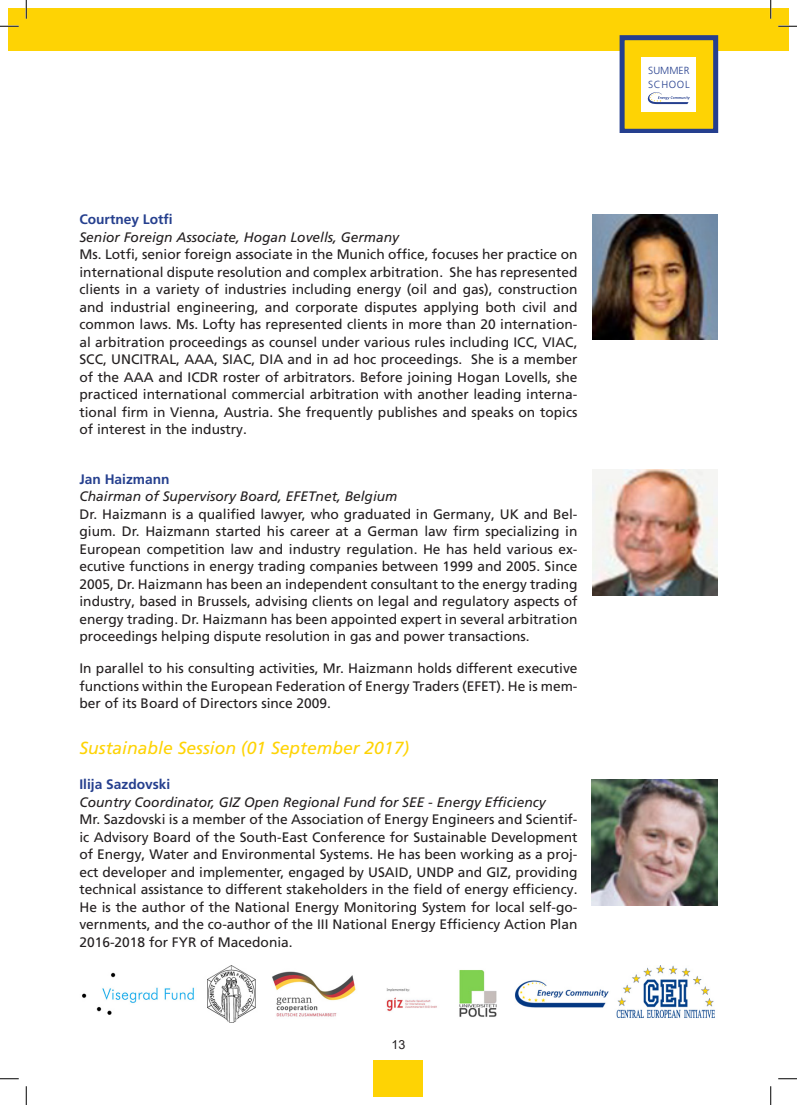
<style>
.page{position:relative;width:797px;height:1105px;background:#fff}
.page>*{position:absolute;margin:0;border:0;box-sizing:border-box;transform-origin:0 0}
.Tekst_najava{font:italic 17.5px "Frutiger LT Pro";color:#fed304}
.Tekst{font:13.75px/17.5px "Frutiger LT Pro";color:#231f20;text-align:justify}
.Autor_podaci{font:italic 13.75px "Frutiger LT Pro";color:#231f20}
.Autor{font:700 13.75px "Frutiger LT Pro";color:#253f8e}
.t1{font:12.5px "Arial";color:#231f20}
.t2{font:300 10.25px/14.4px "Frutiger LT Pro";letter-spacing:.03em;color:#253f8e}
</style>
<div class="page">
<div style="left:26px;top:9px;width:762px;height:42px;background:#fed304"></div>
<div style="left:373px;top:1060px;width:50px;height:36px;background:#fed304"></div>
<svg style="left:619px;top:35px;width:99px;height:97px"></svg>
<img style="left:82px;top:966px;width:633px;height:57px">
<div style="left:9px;top:9px;width:17px;height:42px;background:#fed304"></div>
<img style="left:592px;top:214px;width:125px;height:125px">
<img style="left:592px;top:470px;width:125px;height:126px">
<img style="left:591px;top:779px;width:126px;height:126px">
<svg style="left:0;top:25px;width:19px;height:2px"></svg>
<svg style="left:778px;top:25px;width:19px;height:2px"></svg>
<svg style="left:0;top:1078px;width:19px;height:1px"></svg>
<svg style="left:778px;top:1078px;width:19px;height:1px"></svg>
<svg style="left:25px;top:0;width:2px;height:19px"></svg>
<svg style="left:25px;top:1086px;width:2px;height:19px"></svg>
<svg style="left:770px;top:0;width:1px;height:19px"></svg>
<svg style="left:770px;top:1086px;width:1px;height:19px"></svg>
<p class="Autor" style="left:79px;top:212px;width:95px">Courtney Lotfi</p>
<p class="Autor_podaci" style="left:79px;top:229px;width:321px">Senior Foreign Associate, Hogan Lovells, Germany</p>
<p class="Tekst" style="left:79px;top:246px;width:499px">Ms. Lotfi, senior foreign associate in the Munich office, focuses her practice on international dispute resolution and complex arbitration. She has represented clients in a variety of industries including energy (oil and gas), construction and industrial engineering, and corporate disputes applying both civil and common laws. Ms. Lofty has represented clients in more than 20 internation&shy;al arbitration proceedings as counsel under various rules including ICC, VIAC, SCC, UNCITRAL, AAA, SIAC, DIA and in ad hoc proceedings. She is a member of the AAA and ICDR roster of arbitrators. Before joining Hogan Lovells, she practiced international commercial arbitration with another leading interna&shy;tional firm in Vienna, Austria. She frequently publishes and speaks on topics of interest in the industry.</p>
<p class="Autor" style="left:79px;top:471px;width:92px">Jan Haizmann</p>
<p class="Autor_podaci" style="left:79px;top:488px;width:319px">Chairman of Supervisory Board, EFETnet, Belgium</p>
<p class="Tekst" style="left:79px;top:505px;width:499px">Dr. Haizmann is a qualified lawyer, who graduated in Germany, UK and Bel&shy;gium. Dr. Haizmann started his career at a German law firm specializing in European competition law and industry regulation. He has held various ex&shy;ecutive functions in energy trading companies between 1999 and 2005. Since 2005, Dr. Haizmann has been an independent consultant to the energy trading industry, based in Brussels, advising clients on legal and regulatory aspects of energy trading. Dr. Haizmann has been appointed expert in several arbitration proceedings helping dispute resolution in gas and power transactions.</p>
<p class="Tekst" style="left:79px;top:659px;width:499px">In parallel to his consulting activities, Mr. Haizmann holds different executive functions within the European Federation of Energy Traders (EFET). He is mem&shy;ber of its Board of Directors since 2009.</p>
<p class="Tekst_najava" style="left:79px;top:737px;width:331px">Sustainable Session (01 September 2017)</p>
<p class="Autor" style="left:79px;top:776px;width:92px">Ilija Sazdovski</p>
<p class="Autor_podaci" style="left:79px;top:794px;width:468px">Country Coordinator, GIZ Open Regional Fund for SEE - Energy Efficiency</p>
<p class="Tekst" style="left:79px;top:811px;width:499px">Mr. Sazdovski is a member of the Association of Energy Engineers and Scientif&shy;ic Advisory Board of the South-East Conference for Sustainable Development of Energy, Water and Environmental Systems. He has been working as a proj&shy;ect developer and implementer, engaged by USAID, UNDP and GIZ, providing technical assistance to different stakeholders in the field of energy efficiency.<br>He is the author of the National Energy Monitoring System for local self-go&shy;vernments, and the co-author of the III National Energy Efficiency Action Plan 2016-2018 for FYR of Macedonia.</p>
<p class="t1" style="left:391px;top:1036px;width:15px">13</p>
<p class="t2" style="left:648px;top:63px;width:43px">SUMMER<br>SCHOOL</p>
</div>
